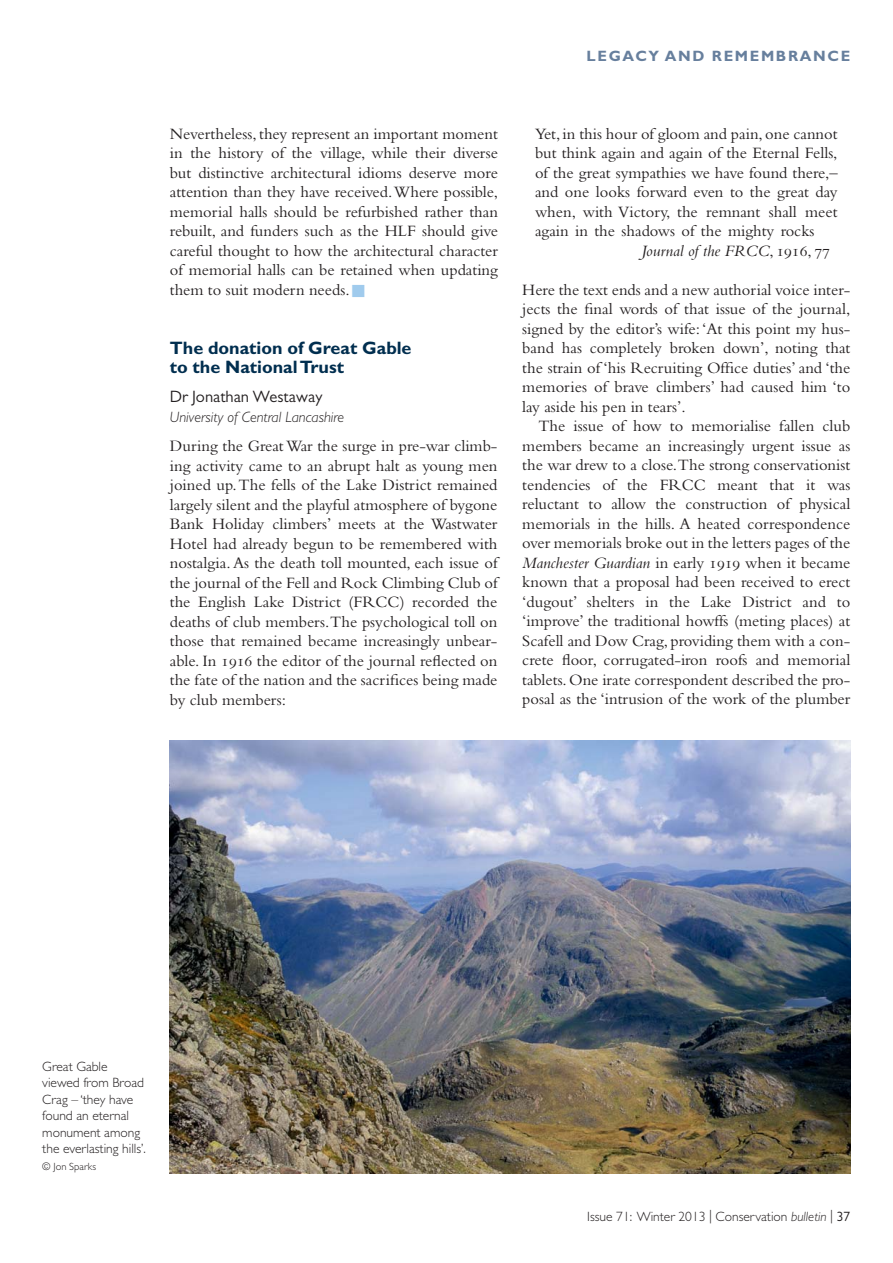
<style>
.page{position:relative;width:893px;height:1263px;background:#fff}
.page>*{position:absolute;margin:0;border:0;box-sizing:border-box;transform-origin:0 0}
.t1{font:700 18px/19.5px "Gill Sans";color:#002e4f}
.t2{font:16.5px/19.5px "Bembo";color:#231f20;text-align:justify}
.t3{font:italic 16.5px "Bembo";color:#231f20}
.t4{font:16.5px "Gill Sans";color:#231f20}
.t5{font:italic 300 15px "Gill Sans";color:#231f20}
.t6{font:700 15px "Gill Sans";letter-spacing:.11em;color:#677f9d}
.t7{font:300 13.5px/16.5px "Gill Sans";color:#231f20}
.t8{font:300 10.5px "Gill Sans";color:#231f20}
.s1{color:#a0cbed}
.s2{font-family:"Bembo Expert"}
.s3{font-style:normal}
.s4{font-family:"Bembo Expert";font-style:normal}
.s5{font-style:italic}
.s6{font-weight:400}
</style>
<div class="page">
<img style="left:170px;top:741px;width:680px;height:433px">
<p class="t6" style="left:587px;top:51px;width:265px">LEGACY AND REMEMBRANCE</p>
<p class="t2" style="left:170px;top:125px;width:330px">Nevertheless, they represent an important moment in the history of the village, while their diverse but distinctive architectural idioms deserve more attention than they have received.Where possible, memorial halls should be refurbished rather than rebuilt, and funders such as the HLF should give careful thought to how the architectural character of memorial halls can be retained when updating them to suit modern needs. <span class="s1">■</span></p>
<h4 class="t1" style="left:170px;top:340px;width:243px">The donation of Great Gable to the National Trust</h4>
<p class="t4" style="left:170px;top:391px;width:154px">Dr Jonathan Westaway</p>
<p class="t5" style="left:170px;top:412px;width:176px">University of Central Lancashire</p>
<p class="t2" style="left:170px;top:438px;width:329px">During the Great War the surge in pre-war climb&shy;ing activity came to an abrupt halt as young men joined up.The fells of the Lake District remained largely silent and the playful atmosphere of bygone Bank Holiday climbers’ meets at the Wastwater Hotel had already begun to be remembered with</p>
<p class="t2" style="left:170px;top:555px;width:329px">nostalgia.As the death toll mounted, each issue of</p>
<p class="t2" style="left:170px;top:574px;width:329px">the journal of the Fell and Rock Climbing Club of the English Lake District (FRCC) recorded the deaths of club members.The psychological toll on those that remained became increasingly unbear&shy;able. In <span class="s2">1916</span> the editor of the journal reflected on the fate of the nation and the sacrifices being made by club members:</p>
<p class="t2" style="left:535px;top:125px;width:304px">Yet, in this hour of gloom and pain, one cannot but think again and again of the Eternal Fells, of the great sympathies we have found there,– and one looks forward even to the great day when, with Victory, the remnant shall meet again in the shadows of the mighty rocks</p>
<p class="t3" style="left:641px;top:245px;width:190px">Journal of the FRCC<span class="s3">,</span> <span class="s4">1916</span><span class="s3">,</span> <span class="s4">77</span></p>
<p class="t2" style="left:522px;top:281px;width:330px">Here the text ends and a new authorial voice inter&shy;jects the final words of that issue of the journal, signed by the editor’s wife:‘At this point my hus&shy;band has completely broken down’, noting that the strain of ‘his Recruiting Office duties’ and ‘the memories of brave climbers’ had caused him ‘to lay aside his pen in tears’.</p>
<p class="t2" style="left:522px;top:418px;width:330px;text-indent:16px">The issue of how to memorialise fallen club members became an increasingly urgent issue as the war drew to a close.The strong conservationist tendencies of the FRCC meant that it was reluctant to allow the construction of physical memorials in the hills. A heated correspondence over memorials broke out in the letters pages of the <span class="s5">Manchester Guardian</span> in early <span class="s2">1919</span> when it became known that a proposal had been received to erect ‘dugout’ shelters in the Lake District and to ‘improve’ the traditional howffs (meting places) at Scafell and Dow Crag, providing them with a con&shy;crete floor, corrugated-iron roofs and memorial tablets. One irate correspondent described the pro&shy;posal as the ‘intrusion of the work of the plumber</p>
<p class="t7" style="left:42px;top:1059px;width:105px">Great Gable viewed from Broad<br>Crag – ‘they have found an eternal monument among the everlasting hills’.</p>
<p class="t8" style="left:42px;top:1162px;width:55px">© Jon Sparks</p>
<p class="t7" style="left:587px;top:1210px;width:265px">Issue 71: Winter 2013 | Conservation <span class="s5">bulletin</span> | <span class="s6">37</span></p>
</div>
